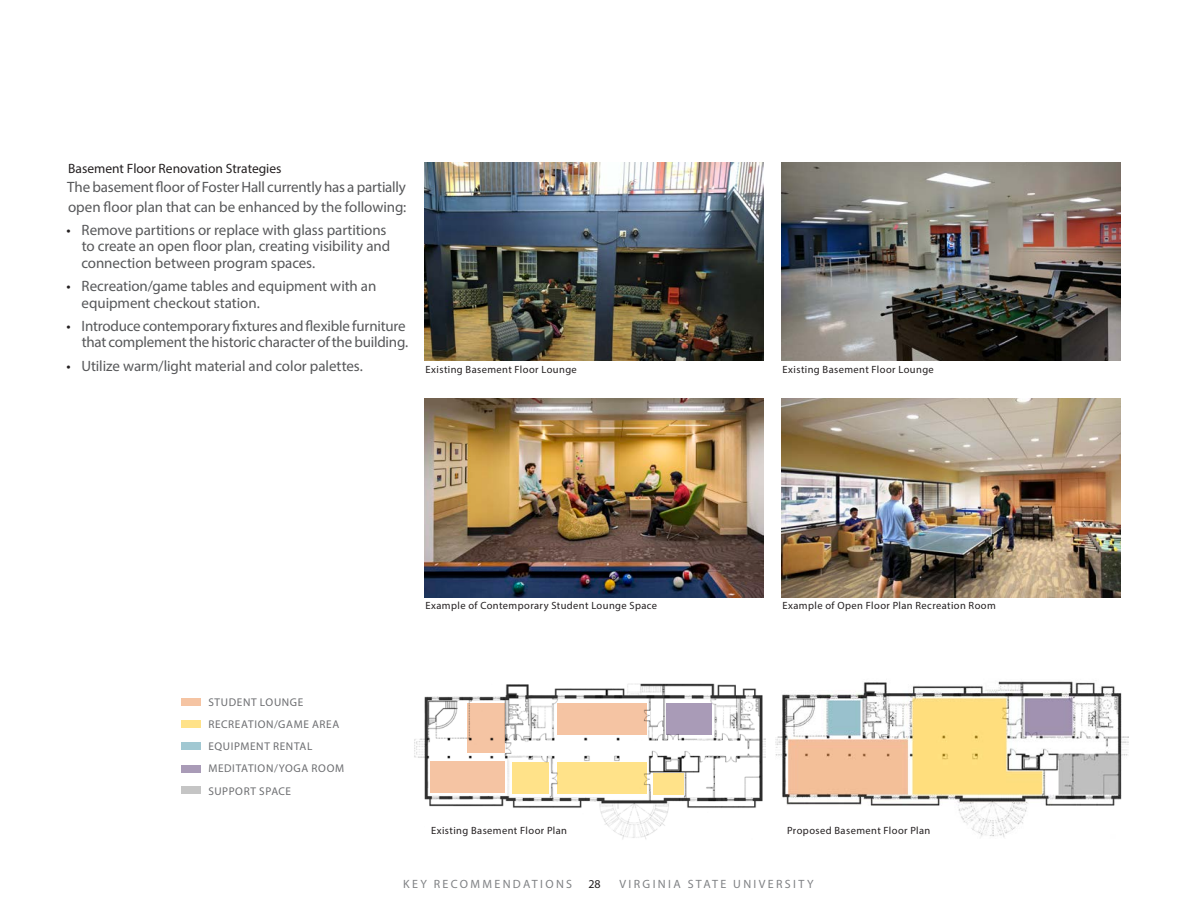
<style>
.page{position:relative;width:1188px;height:918px;background:#fff}
.page>*{position:absolute;margin:0;border:0;box-sizing:border-box;transform-origin:0 0}
.Body{font:15px/16.5px "Myriad Pro";letter-spacing:-.01em;color:#57585a}
.Text_Sub_Headers{font:13.5px "Myriad Pro";color:#231f20}
.t1{font:12px "Myriad Pro";letter-spacing:.195em;color:#808285}
.t2{font:12px "Myriad Pro";color:#231f20}
.Legend_Key{font:11.25px "Myriad Pro";letter-spacing:.055em;color:#6c6d70}
.Captions{font:10.5px "Myriad Pro";letter-spacing:.04em;color:#231f20}
.s1{color:#231f20}
</style>
<div class="page">
<img style="left:782px;top:399px;width:338px;height:198px">
<img style="left:424px;top:398px;width:340px;height:200px">
<img style="left:424px;top:162px;width:339px;height:199px">
<img style="left:776px;top:681px;width:353px;height:156px">
<div style="left:181px;top:698px;width:20px;height:8px;background:#f5c4a3"></div>
<div style="left:181px;top:721px;width:20px;height:7px;background:#ffe289"></div>
<div style="left:181px;top:743px;width:20px;height:7px;background:#a1c8d2"></div>
<div style="left:181px;top:765px;width:20px;height:7px;background:#a99bb7"></div>
<div style="left:181px;top:787px;width:20px;height:7px;background:#c5c5c5"></div>
<img style="left:782px;top:162px;width:338px;height:199px">
<img style="left:414px;top:683px;width:351px;height:157px">
<div style="left:557px;top:704px;width:89px;height:31px;background:#f5c4a3"></div>
<div style="left:430px;top:761px;width:74px;height:31px;background:#f5c4a3"></div>
<div style="left:467px;top:704px;width:37px;height:49px;background:#f5c4a3"></div>
<div style="left:666px;top:704px;width:46px;height:31px;background:#a99bb7"></div>
<div style="left:557px;top:762px;width:89px;height:32px;background:#ffe289"></div>
<div style="left:512px;top:762px;width:37px;height:32px;background:#ffe289"></div>
<div style="left:653px;top:774px;width:31px;height:21px;background:#ffe289"></div>
<p class="Text_Sub_Headers" style="left:68px;top:160px;width:215px">Basement Floor Renovation Strategies</p>
<p class="Body" style="left:67px;top:177px;width:341px;line-height:19.5px">The basement floor of Foster Hall currently has a partially open floor plan that can be enhanced by the following:</p>
<p class="Body" style="left:81px;top:221px;width:310px;text-indent:-15px"><span class="s1">•</span> Remove partitions or replace with glass partitions to create an open floor plan, creating visibility and connection between program spaces.</p>
<p class="Body" style="left:82px;top:278px;width:296px;text-indent:-15px"><span class="s1">•</span> Recreation/game tables and equipment with an equipment checkout station.</p>
<p class="Body" style="left:66px;top:317px;width:343px;text-align:right"><span class="s1">•</span> Introduce contemporary fixtures and flexible furniture that complement the historic character of the building.</p>
<p class="Body" style="left:66px;top:357px;width:298px"><span class="s1">•</span> Utilize warm/light material and color palettes.</p>
<p class="Captions" style="left:425px;top:363px;width:153px">Existing Basement Floor Lounge</p>
<p class="Captions" style="left:782px;top:363px;width:153px">Existing Basement Floor Lounge</p>
<p class="Legend_Key" style="left:208px;top:695px;width:97px">STUDENT LOUNGE</p>
<p class="Legend_Key" style="left:208px;top:717px;width:133px">RECREATION/GAME AREA</p>
<p class="Legend_Key" style="left:208px;top:740px;width:105px">EQUIPMENT RENTAL</p>
<p class="Legend_Key" style="left:208px;top:762px;width:137px">MEDITATION/YOGA ROOM</p>
<p class="Legend_Key" style="left:208px;top:784px;width:84px">SUPPORT SPACE</p>
<p class="Captions" style="left:425px;top:599px;width:233px">Example of Contemporary Student Lounge Space</p>
<p class="Captions" style="left:782px;top:599px;width:215px">Example of Open Floor Plan Recreation Room</p>
<p class="Captions" style="left:431px;top:824px;width:137px">Existing Basement Floor Plan</p>
<p class="Captions" style="left:787px;top:824px;width:145px">Proposed Basement Floor Plan</p>
<p class="t1" style="left:403px;top:876px;width:170px">KEY RECOMMENDATIONS</p>
<p class="t2" style="left:588px;top:876px;width:14px">28</p>
<p class="t1" style="left:620px;top:876px;width:195px">VIRGINIA STATE UNIVERSITY</p>
</div>
